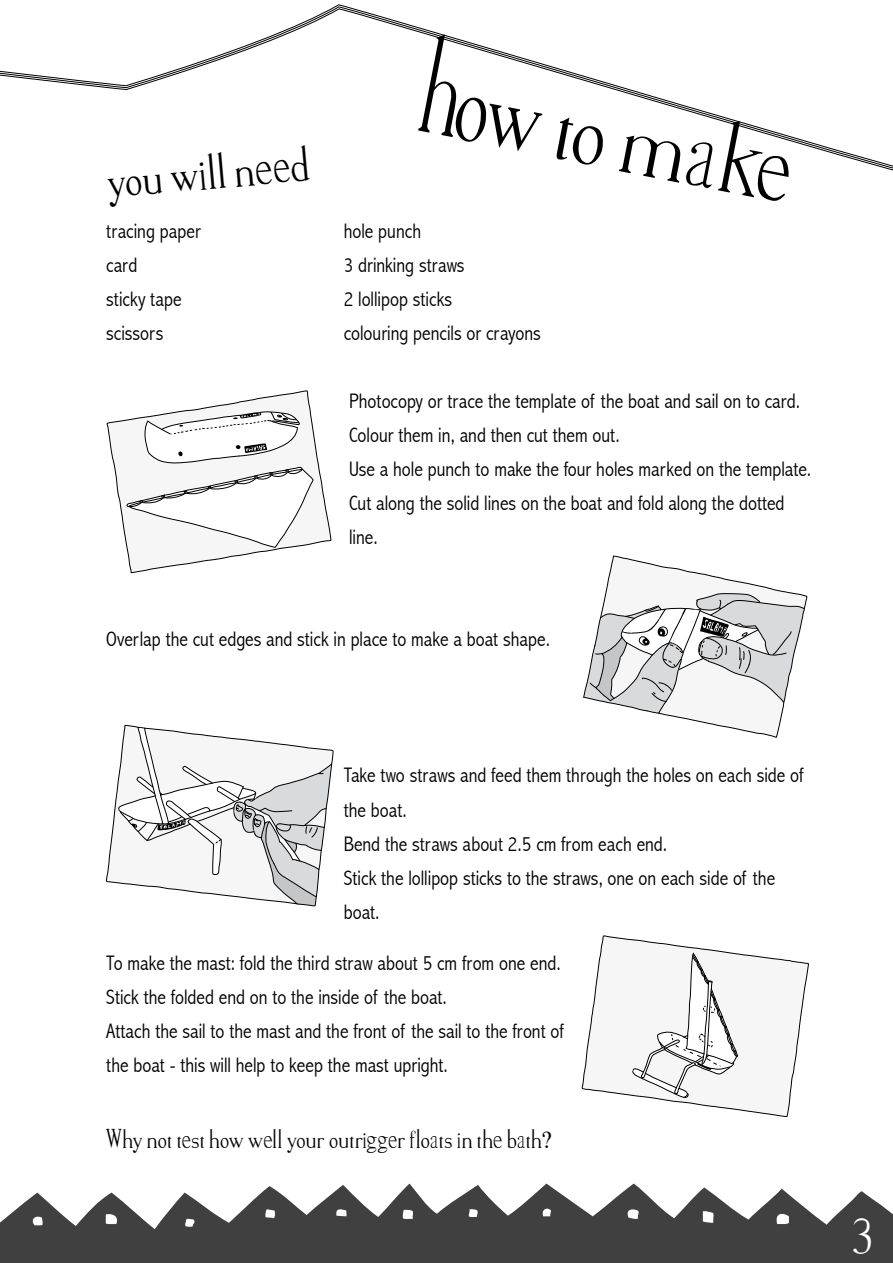
<style>
.page{position:relative;width:893px;height:1263px;background:#fff}
.page>*{position:absolute;margin:0;border:0;box-sizing:border-box;transform-origin:0 0}
.t1{font:90px "Smi Te";color:#000}
.t2{font:45px "Smi Te";color:#000}
.t3{font:45px "Smi Te";color:#fff}
.t4{font:24px "Smi Te";letter-spacing:.08em;color:#000}
.t5{font:300 condensed 21px/34px "Abadi";color:#000}
.s1{font-size:124.2px}
.s2{font-size:103.5px}
.s3{font-size:99px}
.s4{font-family:"Times"}
</style>
<div class="page">
<svg style="left:0;top:1183px;width:893px;height:80px;fill:#404040"></svg>
<svg style="left:0;top:6px;width:893px;height:165px"></svg>
<svg style="left:107px;top:391px;width:224px;height:182px"></svg>
<svg style="left:583px;top:556px;width:225px;height:181px"></svg>
<svg style="left:106px;top:724px;width:228px;height:183px"></svg>
<svg style="left:581px;top:936px;width:228px;height:181px"></svg>
<h2 class="t2" style="left:106px;top:162px;width:202px;rotate:-5deg">you will need</h2>
<p class="t5" style="left:106px;top:214px;width:96px">tracing paper card<br>sticky tape scissors</p>
<h1 class="t1" style="left:432px;top:61px;width:372px;rotate:11deg"><span class="s1">h</span><span class="s2">o</span><span class="s3">w</span> to make</h1>
<p class="t5" style="left:344px;top:214px;width:199px">hole punch<br>3 drinking straws<br>2 lollipop sticks<br>colouring pencils or crayons</p>
<p class="t5" style="left:349px;top:384px;width:464px">Photocopy or trace the template of the boat and sail on to card.<br>Colour them in, and then cut them out.<br>Use a hole punch to make the four holes marked on the template.<br>Cut along the solid lines on the boat and fold along the dotted line.</p>
<p class="t5" style="left:106px;top:622px;width:445px">Overlap the cut edges and stick in place to make a boat shape.</p>
<p class="t5" style="left:344px;top:758px;width:461px">Take two straws and feed them through the holes on each side of the boat.<br>Bend the straws about 2.5 cm from each end.<br>Stick the lollipop sticks to the straws, one on each side of the boat.</p>
<p class="t5" style="left:106px;top:945px;width:459px">To make the mast: fold the third straw about 5 cm from one end.<br>Stick the folded end on to the inside of the boat.<br>Attach the sail to the mast and the front of the sail to the front of the boat - this will help to keep the mast upright.</p>
<p class="t4" style="left:106px;top:1129px;width:447px">Why not test how well your outrigger floats in the bath<span class="s4">?</span></p>
<h2 class="t3" style="left:853px;top:1217px;width:18px">3</h2>
</div>
